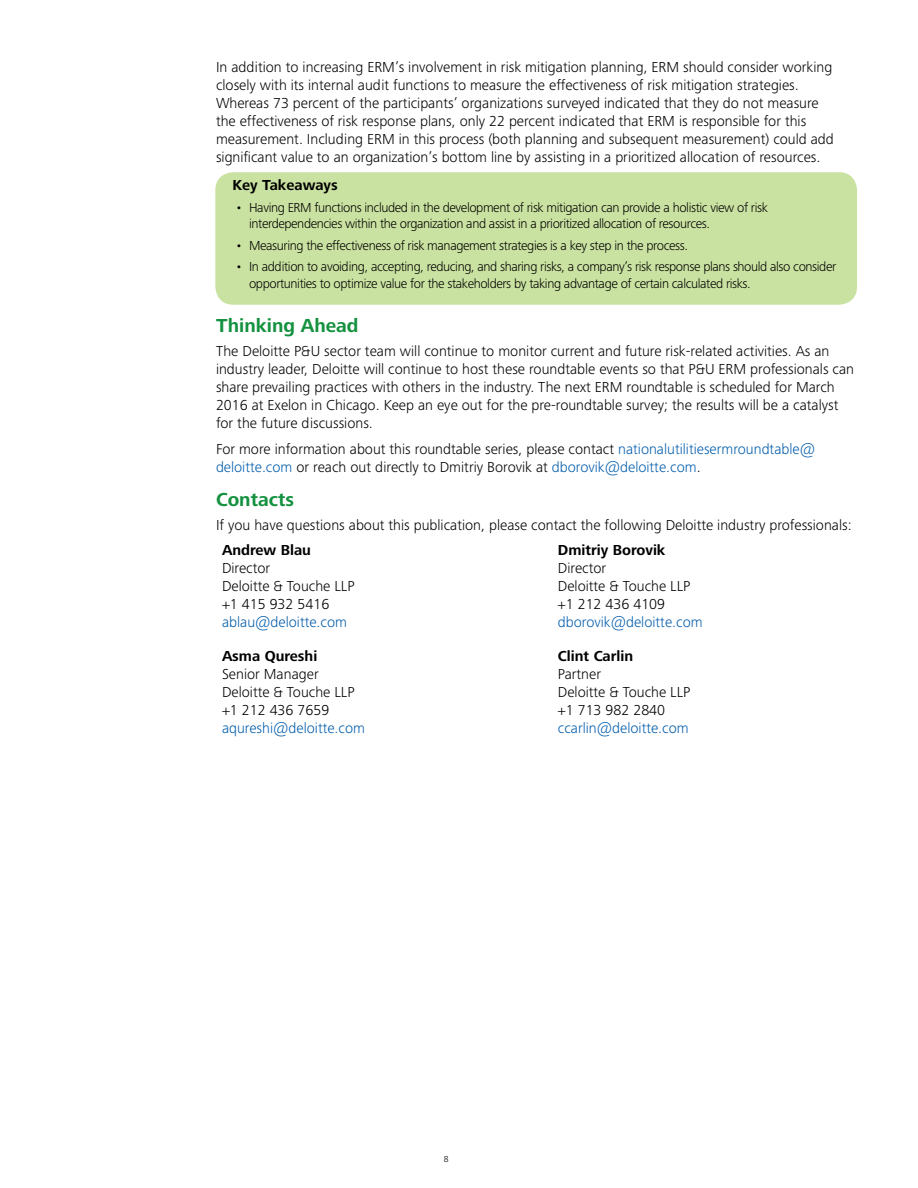
<style>
.page{position:relative;width:918px;height:1188px;background:#fff}
.page>*{position:absolute;margin:0;border:0;box-sizing:border-box;transform-origin:0 0}
.t1{font:700 19.5px "Frutiger Next Pro";color:#13913e}
.t2{font:300 15px/18px "Frutiger Next Pro";color:#000}
.t3{font:300 15px "Frutiger Next Pro";color:#005cab}
.t4{font:700 15px "Frutiger Next Pro";color:#000}
.t5{font:300 13.5px/16.2px "Frutiger Next Pro";letter-spacing:-.03em;color:#000}
.t6{font:300 9px "Frutiger Next Pro";color:#000}
.s1{color:#005cab}
</style>
<div class="page">
<div style="left:215px;top:172px;width:642px;height:133px;background:#cae2a1;border-radius:18px"></div>
<p class="t2" style="left:216px;top:58px;width:619px">In addition to increasing ERM’s involvement in risk mitigation planning, ERM should consider working closely with its internal audit functions to measure the effectiveness of risk mitigation strategies.<br>Whereas 73 percent of the participants’ organizations surveyed indicated that they do not measure the effectiveness of risk response plans, only 22 percent indicated that ERM is responsible for this measurement. Including ERM in this process (both planning and subsequent measurement) could add significant value to an organization’s bottom line by assisting in a prioritized allocation of resources.</p>
<p class="t4" style="left:233px;top:176px;width:107px">Key Takeaways</p>
<p class="t5" style="left:249px;top:199px;width:520px;text-indent:-14px">• Having ERM functions included in the development of risk mitigation can provide a holistic view of risk interdependencies within the organization and assist in a prioritized allocation of resources.</p>
<p class="t5" style="left:236px;top:237px;width:454px">• Measuring the effectiveness of risk management strategies is a key step in the process.</p>
<p class="t5" style="left:249px;top:259px;width:589px;text-indent:-14px">• In addition to avoiding, accepting, reducing, and sharing risks, a company’s risk response plans should also consider opportunities to optimize value for the stakeholders by taking advantage of certain calculated risks.</p>
<h1 class="t1" style="left:216px;top:314px;width:144px">Thinking Ahead</h1>
<p class="t2" style="left:216px;top:342px;width:640px">The Deloitte P&amp;U sector team will continue to monitor current and future risk-related activities. As an industry leader, Deloitte will continue to host these roundtable events so that P&amp;U ERM professionals can share prevailing practices with others in the industry. The next ERM roundtable is scheduled for March 2016 at Exelon in Chicago. Keep an eye out for the pre-roundtable survey; the results will be a catalyst for the future discussions.</p>
<p class="t2" style="left:216px;top:440px;width:601px">For more information about this roundtable series, please contact <span class="s1">nationalutilitiesermroundtable@ deloitte.com</span> or reach out directly to Dmitriy Borovik at <span class="s1">dborovik@deloitte.com</span>.</p>
<h1 class="t1" style="left:216px;top:488px;width:80px">Contacts</h1>
<p class="t2" style="left:216px;top:516px;width:637px">If you have questions about this publication, please contact the following Deloitte industry professionals:</p>
<p class="t4" style="left:222px;top:542px;width:91px">Andrew Blau</p>
<p class="t2" style="left:222px;top:559px;width:134px">Director<br>Deloitte &amp; Touche LLP +1 415 932 5416</p>
<p class="t3" style="left:222px;top:614px;width:127px">ablau@deloitte.com</p>
<p class="t4" style="left:558px;top:542px;width:109px">Dmitriy Borovik</p>
<p class="t2" style="left:558px;top:559px;width:134px">Director<br>Deloitte &amp; Touche LLP +1 212 436 4109</p>
<p class="t3" style="left:558px;top:614px;width:146px">dborovik@deloitte.com</p>
<p class="t4" style="left:222px;top:648px;width:97px">Asma Qureshi</p>
<p class="t2" style="left:222px;top:665px;width:134px">Senior Manager<br>Deloitte &amp; Touche LLP +1 212 436 7659</p>
<p class="t3" style="left:222px;top:720px;width:145px">aqureshi@deloitte.com</p>
<p class="t4" style="left:558px;top:648px;width:77px">Clint Carlin</p>
<p class="t2" style="left:558px;top:665px;width:134px">Partner<br>Deloitte &amp; Touche LLP +1 713 982 2840</p>
<p class="t3" style="left:558px;top:720px;width:132px">ccarlin@deloitte.com</p>
<p class="t6" style="left:444px;top:1154px;width:6px">8</p>
</div>
